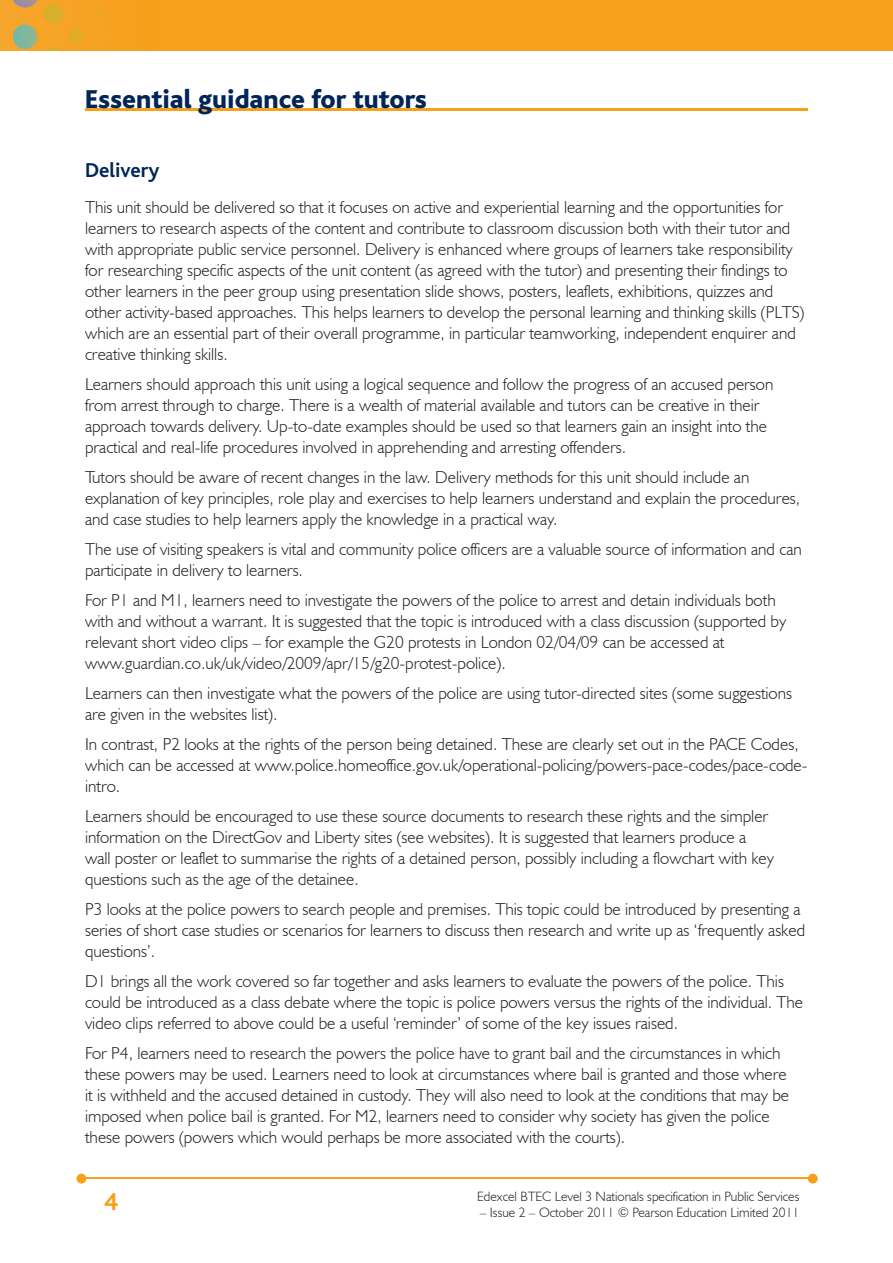
<style>
.page{position:relative;width:893px;height:1263px;background:#fff}
.page>*{position:absolute;margin:0;border:0;box-sizing:border-box;transform-origin:0 0}
.t1{font:800 27px "Bliss";color:#002556}
.t2{font:700 25.5px "Bliss";color:#f6a01b}
.t3{font:700 21px "Bliss";color:#002556}
.t4{font:300 17.25px/21px "Humanist 521 BT";color:#231f20}
.t5{font:300 13.5px "Humanist 521 BT";color:#231f20}
</style>
<div class="page">
<img style="left:0;top:0;width:893px;height:51px">
<hr style="left:82px;top:1178px;width:728px;height:1px;background:#f6a01b">
<svg style="left:808px;top:1174px;width:10px;height:9px"></svg>
<svg style="left:77px;top:1174px;width:9px;height:9px"></svg>
<hr style="left:85px;top:108px;width:723px;height:2px;background:#f6a01b">
<h1 class="t1" style="left:85px;top:85px;width:343px">Essential guidance for tutors</h1>
<p class="t3" style="left:85px;top:159px;width:76px">Delivery</p>
<p class="t4" style="left:85px;top:197px;width:721px">This unit should be delivered so that it focuses on active and experiential learning and the opportunities for learners to research aspects of the content and contribute to classroom discussion both with their tutor and with appropriate public service personnel. Delivery is enhanced where groups of learners take responsibility for researching specific aspects of the unit content (as agreed with the tutor) and presenting their findings to other learners in the peer group using presentation slide shows, posters, leaflets, exhibitions, quizzes and other activity-based approaches. This helps learners to develop the personal learning and thinking skills (PLTS) which are an essential part of their overall programme, in particular teamworking, independent enquirer and creative thinking skills.</p>
<p class="t4" style="left:85px;top:374px;width:690px">Learners should approach this unit using a logical sequence and follow the progress of an accused person from arrest through to charge. There is a wealth of material available and tutors can be creative in their approach towards delivery. Up-to-date examples should be used so that learners gain an insight into the practical and real-life procedures involved in apprehending and arresting offenders.</p>
<p class="t4" style="left:85px;top:467px;width:717px">Tutors should be aware of recent changes in the law. Delivery methods for this unit should include an explanation of key principles, role play and exercises to help learners understand and explain the procedures, and case studies to help learners apply the knowledge in a practical way.</p>
<p class="t4" style="left:85px;top:539px;width:718px">The use of visiting speakers is vital and community police officers are a valuable source of information and can participate in delivery to learners.</p>
<p class="t4" style="left:85px;top:590px;width:703px">For P1 and M1, learners need to investigate the powers of the police to arrest and detain individuals both with and without a warrant. It is suggested that the topic is introduced with a class discussion (supported by relevant short video clips – for example the G20 protests in London 02/04/09 can be accessed at www.guardian.co.uk/uk/video/2009/apr/15/g20-protest-police).</p>
<p class="t4" style="left:85px;top:683px;width:709px">Learners can then investigate what the powers of the police are using tutor-directed sites (some suggestions are given in the websites list).</p>
<p class="t4" style="left:85px;top:734px;width:724px">In contrast, P2 looks at the rights of the person being detained. These are clearly set out in the PACE Codes, which can be accessed at www.police.homeoffice.gov.uk/operational-policing/powers-pace-codes/pace-code&shy;intro.</p>
<p class="t4" style="left:85px;top:806px;width:691px">Learners should be encouraged to use these source documents to research these rights and the simpler information on the DirectGov and Liberty sites (see websites). It is suggested that learners produce a wall poster or leaflet to summarise the rights of a detained person, possibly including a flowchart with key questions such as the age of the detainee.</p>
<p class="t4" style="left:85px;top:899px;width:722px">P3 looks at the police powers to search people and premises. This topic could be introduced by presenting a series of short case studies or scenarios for learners to discuss then research and write up as ‘frequently asked questions’.</p>
<p class="t4" style="left:85px;top:971px;width:720px">D1 brings all the work covered so far together and asks learners to evaluate the powers of the police. This could be introduced as a class debate where the topic is police powers versus the rights of the individual. The video clips referred to above could be a useful ‘reminder’ of some of the key issues raised.</p>
<p class="t4" style="left:85px;top:1043px;width:706px">For P4, learners need to research the powers the police have to grant bail and the circumstances in which these powers may be used. Learners need to look at circumstances where bail is granted and those where it is withheld and the accused detained in custody. They will also need to look at the conditions that may be imposed when police bail is granted. For M2, learners need to consider why society has given the police these powers (powers which would perhaps be more associated with the courts).</p>
<h2 class="t2" style="left:104px;top:1188px;width:15px">4</h2>
<p class="t5" style="left:477px;top:1188px;width:324px">Edexcel BTEC Level 3 Nationals specification in Public Services</p>
<p class="t5" style="left:480px;top:1204px;width:321px">– Issue 2 – October 2011 © Pearson Education Limited 2011</p>
</div>
